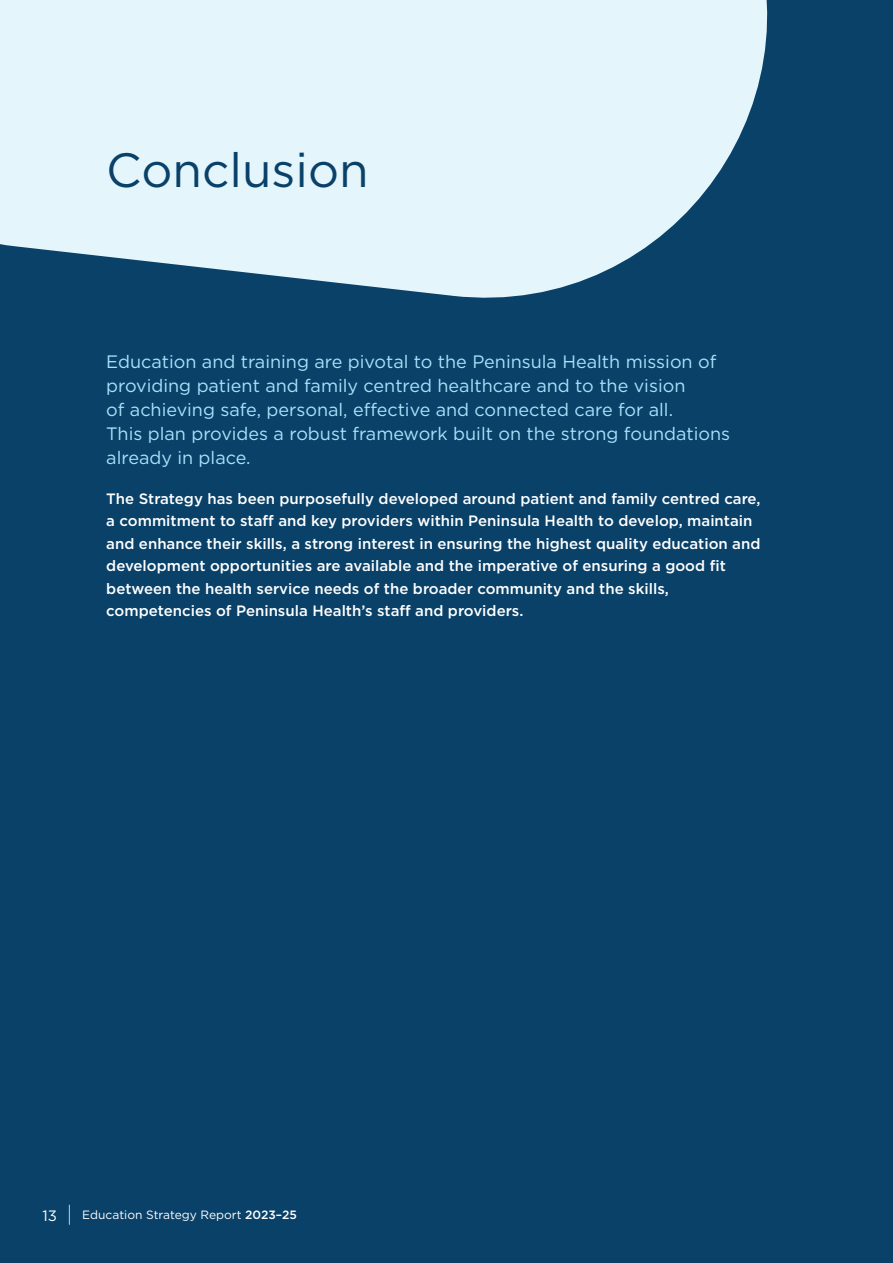
<style>
.page{position:relative;width:893px;height:1263px;background:#094169}
.page>*{position:absolute;margin:0;border:0;box-sizing:border-box;transform-origin:0 0}
.Sub-heading_dark{font:48px "Gotham";color:#094169}
.Body_Copy{font:18px/24px "Gotham";color:#aae0f9}
.Body_Copy-2{font:500 15px/22.5px "Gotham";color:#fff}
.Body_Copy-3{font:12px "Gotham";color:#fff}
.s1{font-size:15px}
.s2{font-size:21.6px}
.s3{font-weight:500}
</style>
<div class="page">
<svg style="left:0;top:0;width:768px;height:298px;background:#c8dde8"></svg>
<hr style="left:892px;top:0;width:1px;height:1263px;background:#d1d2d4">
<p class="Sub-heading_dark" style="left:106px;top:140px;width:264px">Conclusion</p>
<p class="Body_Copy" style="left:106px;top:350px;width:625px">Education and training are pivotal to the Peninsula Health mission of providing patient and family centred healthcare and to the vision<br>of achieving safe, personal, effective and connected care for all.<br>This plan provides a robust framework built on the strong foundations already in place.</p>
<p class="Body_Copy-2" style="left:106px;top:487px;width:656px">The Strategy has been purposefully developed around patient and family centred care, a commitment to staff and key providers within Peninsula Health to develop, maintain and enhance their skills, a strong interest in ensuring the highest quality education and development opportunities are available and the imperative of ensuring a good fit between the health service needs of the broader community and the skills, competencies of Peninsula Health’s staff and providers.</p>
<p class="Body_Copy-3" style="left:43px;top:1207px;width:256px"><span class="s1">13</span> <span class="s2">|</span> Education Strategy Report <span class="s3">2023–25</span></p>
</div>
